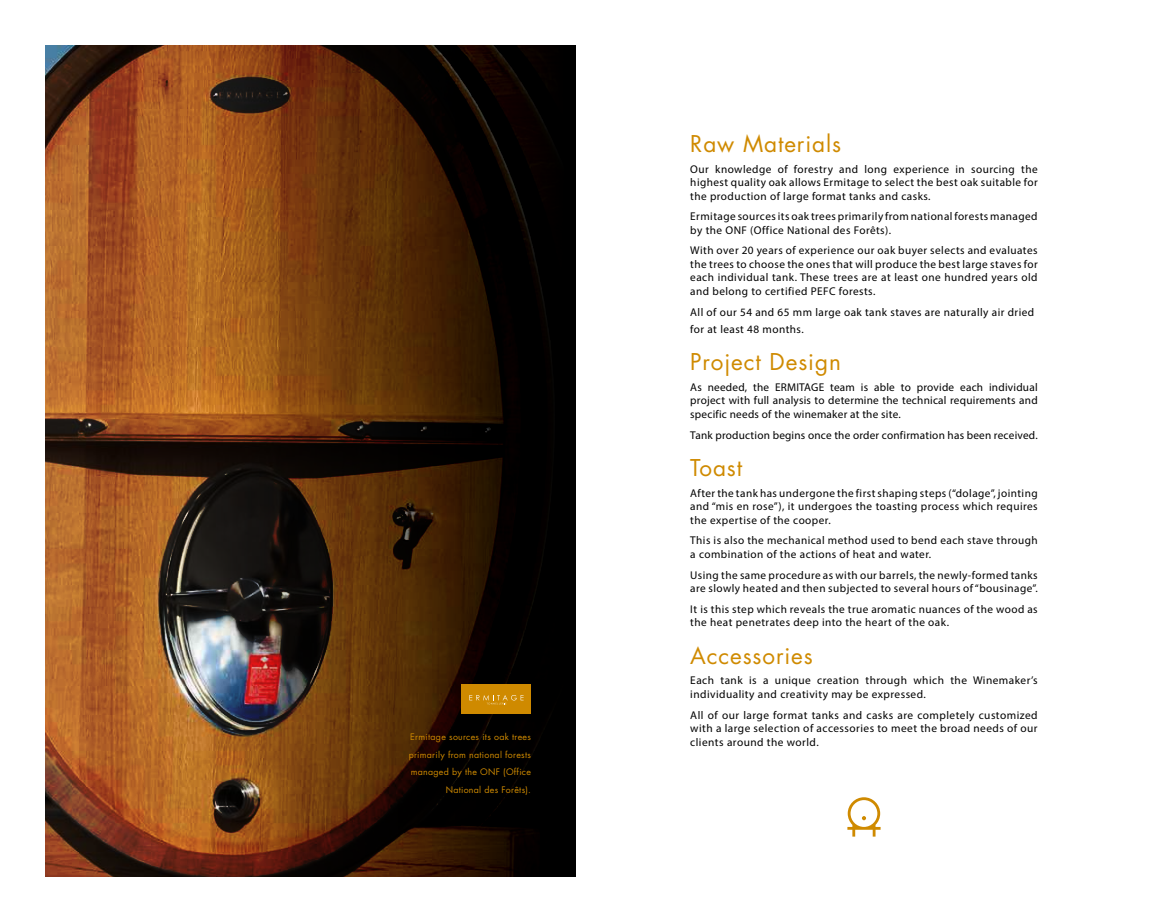
<style>
.page{position:relative;width:1152px;height:922px;background:#fff}
.page>*{position:absolute;margin:0;border:0;box-sizing:border-box;transform-origin:0 0}
.t1{font:22.5px "Futura";letter-spacing:.04em;color:#cf8a00}
.t2{font:11.25px/13.5px "Myriad Pro";letter-spacing:.04em;color:#000}
.t3{font:11.25px "Myriad Pro";letter-spacing:.02em;color:#000}
.t4{font:8.75px/17.5px "Futura Std";letter-spacing:.03em;color:#cf8a00;text-align:right}
</style>
<div class="page">
<svg style="left:45px;top:45px;width:52px;height:831px;background:#985728"></svg>
<svg style="left:97px;top:45px;width:479px;height:831px;background:#532e11"></svg>
<div style="left:461px;top:684px;width:70px;height:29px;background:#cf8a00"></div>
<svg style="left:469px;top:695px;width:54px;height:9px"></svg>
<svg style="left:847px;top:797px;width:33px;height:39px"></svg>
<p class="t4" style="left:409px;top:728px;width:124px">Ermitage sources its oak trees primarily from national forests managed by the ONF (Office<br>National des Forêts).</p>
<h1 class="t1" style="left:690px;top:128px;width:152px">Raw Materials</h1>
<p class="t2" style="left:690px;top:162px;width:349px;text-align:justify">Our knowledge of forestry and long experience in sourcing the highest quality oak allows Ermitage to select the best oak suitable for the production of large format tanks and casks.</p>
<p class="t2" style="left:690px;top:209px;width:349px">Ermitage sources its oak trees primarily from national forests managed by the ONF (Office National des Forêts).</p>
<p class="t2" style="left:690px;top:244px;width:349px;text-align:justify">With over 20 years of experience our oak buyer selects and evaluates the trees to choose the ones that will produce the best large staves for each individual tank. These trees are at least one hundred years old and belong to certified PEFC forests.</p>
<p class="t2" style="left:690px;top:303px;width:345px;line-height:17px">All of our 54 and 65 mm large oak tank staves are naturally air dried for at least 48 months.</p>
<h1 class="t1" style="left:690px;top:346px;width:152px">Project Design</h1>
<p class="t2" style="left:690px;top:380px;width:349px;text-align:justify">As needed, the ERMITAGE team is able to provide each individual project with full analysis to determine the technical requirements and specific needs of the winemaker at the site.</p>
<p class="t3" style="left:690px;top:427px;width:349px">Tank production begins once the order confirmation has been received.</p>
<h1 class="t1" style="left:690px;top:452px;width:53px">Toast</h1>
<p class="t2" style="left:690px;top:486px;width:349px;text-align:justify">After the tank has undergone the first shaping steps (“dolage”, jointing and “mis en rose”), it undergoes the toasting process which requires the expertise of the cooper.</p>
<p class="t2" style="left:690px;top:533px;width:349px">This is also the mechanical method used to bend each stave through a combination of the actions of heat and water.</p>
<p class="t2" style="left:690px;top:567px;width:349px">Using the same procedure as with our barrels, the newly-formed tanks are slowly heated and then subjected to several hours of “bousinage”.</p>
<p class="t2" style="left:690px;top:601px;width:349px">It is this step which reveals the true aromatic nuances of the wood as the heat penetrates deep into the heart of the oak.</p>
<h1 class="t1" style="left:690px;top:640px;width:124px">Accessories</h1>
<p class="t2" style="left:690px;top:673px;width:349px">Each tank is a unique creation through which the Winemaker’s individuality and creativity may be expressed.</p>
<p class="t2" style="left:690px;top:707px;width:349px;text-align:justify">All of our large format tanks and casks are completely customized with a large selection of accessories to meet the broad needs of our clients around the world.</p>
</div>
